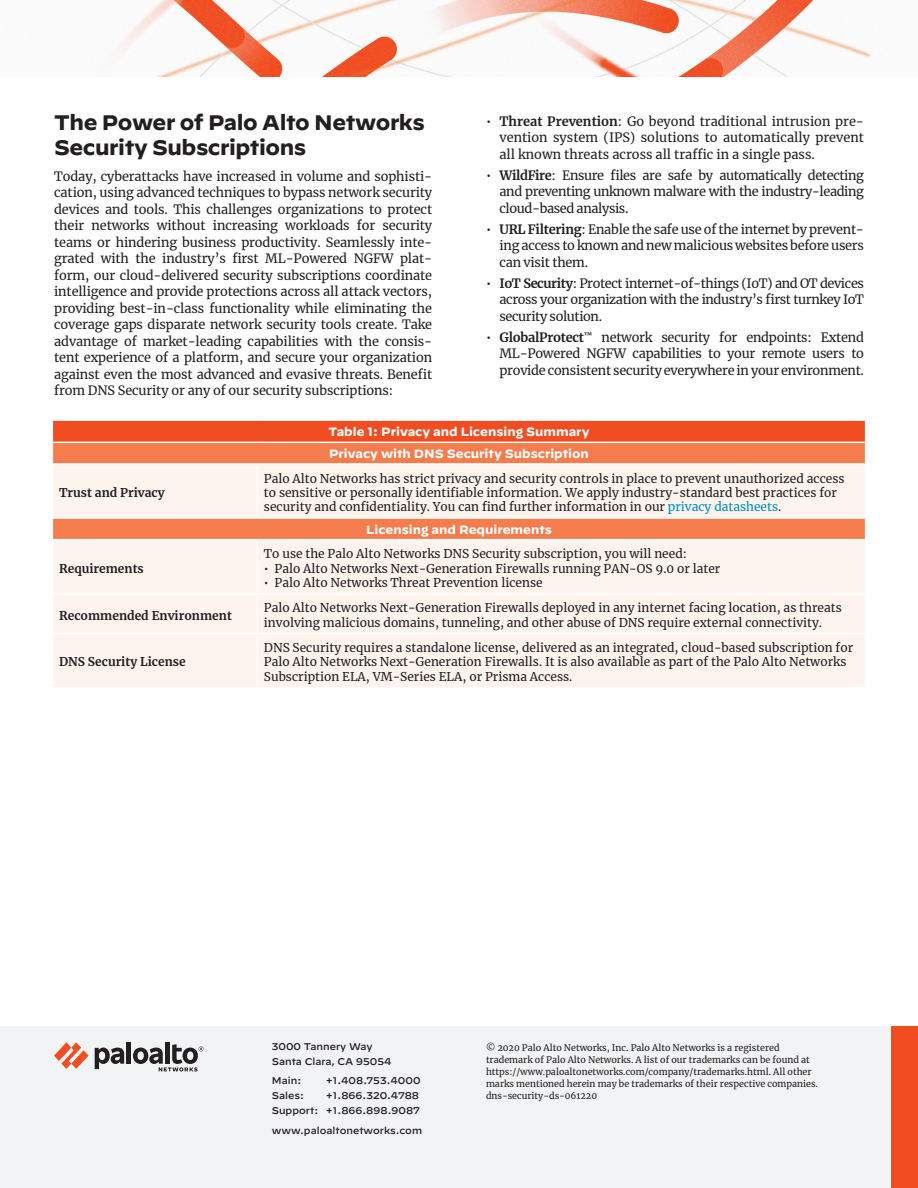
<style>
.page{position:relative;width:918px;height:1188px;background:#fff}
.page>*{position:absolute;margin:0;border:0;box-sizing:border-box;transform-origin:0 0}
.t1{font:700 21px/25.2px "Decimal";letter-spacing:-.02em;color:#231f20}
.body-text{font:12.75px/16.5px "Merriweather";letter-spacing:-.01em;color:#231f20;text-align:justify}
.bullet-list{font:12.75px/16.5px "Merriweather";letter-spacing:-.02em;color:#231f20;text-align:justify}
.t2{font:12px/14.4px "Merriweather";color:#231f20}
.t3{font:700 12px "Merriweather";color:#231f20}
.table-column-header{font:700 12px "Decimal";color:#fff}
.table-title{font:700 12px "Decimal";color:#fff}
.t4{font:500 9.75px/15px "Decimal";color:#231f20}
.t5{font:9px/12px "Merriweather";color:#231f20}
.s1{font-weight:700}
.s2{color:#008dc1}
</style>
<div class="page">
<div style="left:0;top:1026px;width:918px;height:162px;background:#f2f3f4"></div>
<svg style="left:54px;top:1042px;width:35px;height:27px"></svg>
<hr style="left:127px;top:1042px;width:4px;height:22px;background:#231f20">
<svg style="left:95px;top:1048px;width:29px;height:21px"></svg>
<div style="left:165px;top:1042px;width:5px;height:22px;background:#231f20"></div>
<svg style="left:133px;top:1044px;width:70px;height:27px"></svg>
<div style="left:891px;top:1026px;width:27px;height:162px;background:#f04d22"></div>
<img style="left:115px;top:0;width:756px;height:76px">
<div style="left:52px;top:420px;width:814px;height:22px;background:#f04d22"></div>
<div style="left:53px;top:443px;width:812px;height:20px;background:#f47c4d"></div>
<svg style="left:53px;top:465px;width:812px;height:222px;background:#fce8df"></svg>
<hr style="left:52px;top:419px;width:205px;height:2px;background:#fff">
<hr style="left:257px;top:419px;width:609px;height:2px;background:#fff">
<svg style="left:52px;top:421px;width:1px;height:21px"></svg>
<svg style="left:865px;top:421px;width:1px;height:21px"></svg>
<hr style="left:256px;top:465px;width:2px;height:52px;background:#fff">
<hr style="left:52px;top:517px;width:205px;height:2px;background:#fff">
<hr style="left:257px;top:517px;width:609px;height:2px;background:#fff">
<hr style="left:52px;top:539px;width:205px;height:1px;background:#fff">
<hr style="left:257px;top:539px;width:609px;height:1px;background:#fff">
<hr style="left:256px;top:540px;width:2px;height:53px;background:#fff">
<hr style="left:52px;top:593px;width:205px;height:2px;background:#fff">
<hr style="left:257px;top:593px;width:609px;height:2px;background:#fff">
<hr style="left:256px;top:595px;width:2px;height:38px;background:#fff">
<hr style="left:52px;top:633px;width:205px;height:1px;background:#fff">
<hr style="left:257px;top:633px;width:609px;height:1px;background:#fff">
<hr style="left:256px;top:634px;width:2px;height:53px;background:#fff">
<p class="t1" style="left:54px;top:110px;width:372px">The Power of Palo Alto Networks<br>Security Subscriptions</p>
<p class="body-text" style="left:54px;top:168px;width:380px">Today, cyberattacks have increased in volume and sophisti&shy;cation, using advanced techniques to bypass network security devices and tools. This challenges organizations to protect their networks without increasing workloads for security teams or hindering business productivity. Seamlessly inte&shy;grated with the industry’s first ML-Powered NGFW plat&shy;form, our cloud-delivered security subscriptions coordinate intelligence and provide protections across all attack vectors, providing best-in-class functionality while eliminating the coverage gaps disparate network security tools create. Take advantage of market-leading capabilities with the consis&shy;tent experience of a platform, and secure your organization against even the most advanced and evasive threats. Benefit from DNS Security or any of our security subscriptions:</p>
<p class="bullet-list" style="left:500px;top:113px;width:366px;text-indent:-14px">• <span class="s1">Threat Prevention</span>: Go beyond traditional intrusion pre&shy;vention system (IPS) solutions to automatically prevent all known threats across all traffic in a single pass.</p>
<p class="bullet-list" style="left:500px;top:167px;width:366px;text-indent:-14px">• <span class="s1">WildFire</span>: Ensure files are safe by automatically detecting and preventing unknown malware with the industry-leading cloud-based analysis.</p>
<p class="bullet-list" style="left:500px;top:221px;width:366px;text-indent:-14px">• <span class="s1">URL Filtering</span>: Enable the safe use of the internet by prevent&shy;ing access to known and new malicious websites before users can visit them.</p>
<p class="bullet-list" style="left:500px;top:275px;width:366px;text-indent:-14px">• <span class="s1">IoT Security</span>: Protect internet-of-things (IoT) and OT devices across your organization with the industry’s first turnkey IoT security solution.</p>
<p class="bullet-list" style="left:500px;top:329px;width:366px;text-indent:-14px">• <span class="s1">GlobalProtect</span><sup>™</sup> network security for endpoints: Extend ML-Powered NGFW capabilities to your remote users to provide consistent security everywhere in your environment.</p>
<p class="t3" style="left:59px;top:484px;width:107px">Trust and Privacy</p>
<p class="t3" style="left:59px;top:560px;width:86px">Requirements</p>
<p class="table-title" style="left:328px;top:425px;width:263px">Table 1: Privacy and Licensing Summary</p>
<p class="table-column-header" style="left:329px;top:447px;width:261px">Privacy with DNS Security Subscription</p>
<p class="t2" style="left:264px;top:471px;width:582px">Palo Alto Networks has strict privacy and security controls in place to prevent unauthorized access to sensitive or personally identifiable information. We apply industry-standard best practices for security and confidentiality. You can find further information in our <span class="s2">privacy datasheets</span>.</p>
<p class="table-column-header" style="left:366px;top:522px;width:187px">Licensing and Requirements</p>
<p class="t2" style="left:264px;top:546px;width:424px">To use the Palo Alto Networks DNS Security subscription, you will need:</p>
<p class="t2" style="left:264px;top:561px;width:458px">• Palo Alto Networks Next-Generation Firewalls running PAN-OS 9.0 or later</p>
<p class="t2" style="left:264px;top:575px;width:280px">• Palo Alto Networks Threat Prevention license</p>
<p class="t3" style="left:59px;top:607px;width:174px">Recommended Environment</p>
<p class="t2" style="left:264px;top:600px;width:579px">Palo Alto Networks Next-Generation Firewalls deployed in any internet facing location, as threats involving malicious domains, tunneling, and other abuse of DNS require external connectivity.</p>
<p class="t3" style="left:59px;top:654px;width:128px">DNS Security License</p>
<p class="t2" style="left:264px;top:640px;width:591px">DNS Security requires a standalone license, delivered as an integrated, cloud-based subscription for<br>Palo Alto Networks Next-Generation Firewalls. It is also available as part of the Palo Alto Networks<br>Subscription ELA, VM-Series ELA, or Prisma Access.</p>
<p class="t4" style="left:272px;top:1038px;width:121px">3000 Tannery Way<br>Santa Clara, CA 95054</p>
<p class="t4" style="left:272px;top:1072px;width:31px">Main:</p>
<p class="t4" style="left:326px;top:1072px;width:96px">+1.408.753.4000</p>
<p class="t4" style="left:272px;top:1087px;width:34px">Sales:</p>
<p class="t4" style="left:272px;top:1087px;width:150px;text-align:right">+1.866.320.4788<br>Support: +1.866.898.9087</p>
<p class="t4" style="left:272px;top:1122px;width:152px">www.paloaltonetworks.com</p>
<p class="t5" style="left:486px;top:1042px;width:334px">© 2020 Palo Alto Networks, Inc. Palo Alto Networks is a registered trademark of Palo Alto Networks. A list of our trademarks can be found at https://www.paloaltonetworks.com/company/trademarks.html. All other marks mentioned herein may be trademarks of their respective companies. dns-security-ds-061220</p>
</div>
